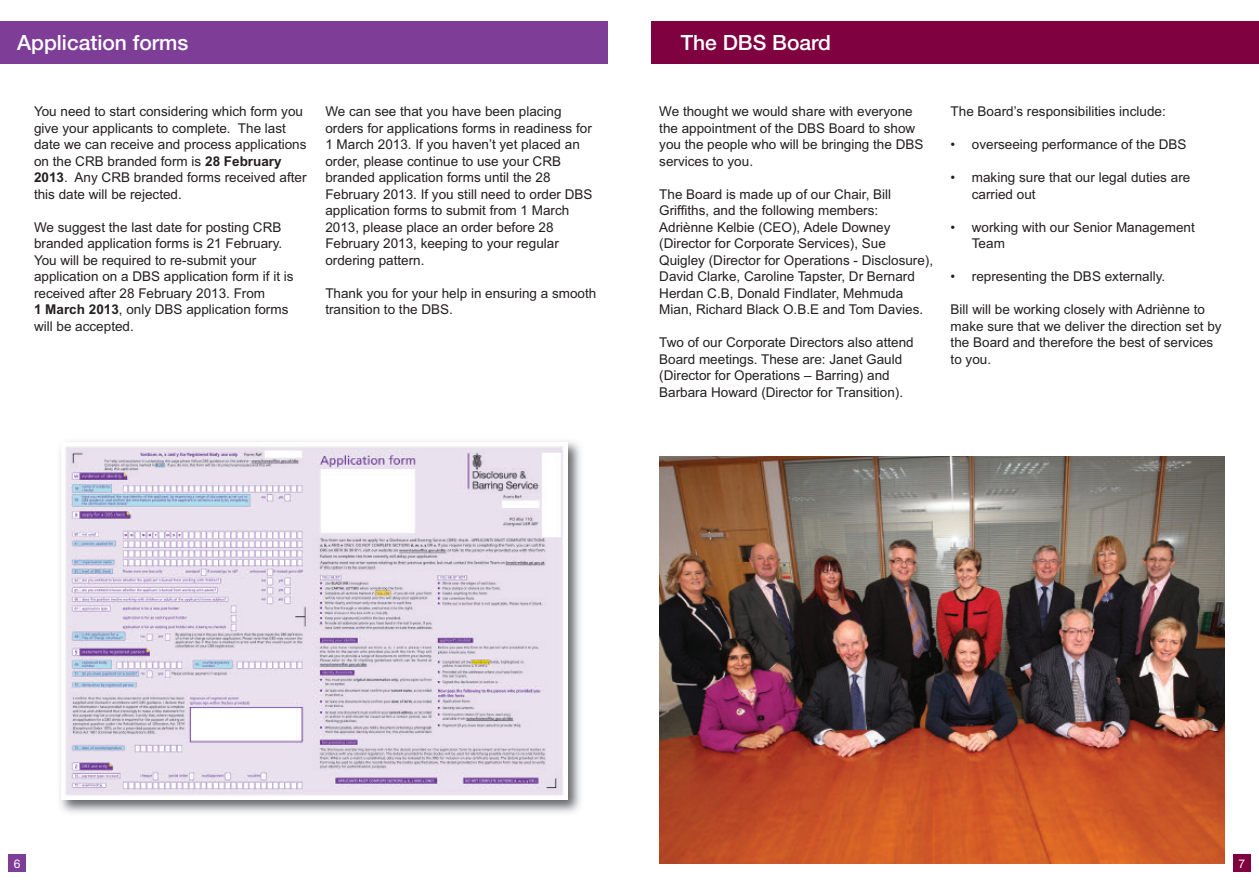
<style>
.page{position:relative;width:1259px;height:893px;background:#fff}
.page>*{position:absolute;margin:0;border:0;box-sizing:border-box;transform-origin:0 0}
.t1{font:500 21px "Helvetica Neue";color:#fff}
.t2{font:13.5px/16.5px "Arial";color:#231f20}
.t3{font:12px "Helvetica Neue";color:#fff}
.s1{font-weight:700}
</style>
<div class="page">
<div style="left:9px;top:855px;width:17px;height:17px;background:#7e3e98"></div>
<div style="left:1233px;top:855px;width:17px;height:17px;background:#80013f"></div>
<div style="left:651px;top:21px;width:608px;height:43px;background:#80013f"></div>
<div style="left:0;top:21px;width:608px;height:43px;background:#7e3e98"></div>
<img style="left:659px;top:457px;width:566px;height:406px">
<img style="left:60px;top:441px;width:521px;height:372px">
<img style="left:62px;top:442px;width:505px;height:357px">
<h1 class="t1" style="left:17px;top:26px;width:173px">Application forms</h1>
<p class="t2" style="left:34px;top:103px;width:274px">You need to start considering which form you give your applicants to complete. The last date we can receive and process applications on the CRB branded form is <span class="s1">28 February 2013</span>. Any CRB branded forms received after this date will be rejected.</p>
<p class="t2" style="left:34px;top:219px;width:261px">We suggest the last date for posting CRB branded application forms is 21 February.<br>You will be required to re-submit your application on a DBS application form if it is received after 28 February 2013. From<br><span class="s1">1 March 2013</span>, only DBS application forms will be accepted.</p>
<p class="t2" style="left:325px;top:103px;width:269px">We can see that you have been placing orders for applications forms in readiness for 1 March 2013. If you haven’t yet placed an order, please continue to use your CRB branded application forms until the 28<br>February 2013. If you still need to order DBS application forms to submit from 1 March 2013, please place an order before 28<br>February 2013, keeping to your regular ordering pattern.</p>
<p class="t2" style="left:325px;top:285px;width:272px">Thank you for your help in ensuring a smooth transition to the DBS.</p>
<h1 class="t1" style="left:681px;top:26px;width:152px">The DBS Board</h1>
<p class="t2" style="left:659px;top:103px;width:266px">We thought we would share with everyone the appointment of the DBS Board to show you the people who will be bringing the DBS services to you.</p>
<p class="t2" style="left:659px;top:186px;width:275px">The Board is made up of our Chair, Bill Griffiths, and the following members:<br>Adriènne Kelbie (CEO), Adele Downey (Director for Corporate Services), Sue Quigley (Director for Operations - Disclosure), David Clarke, Caroline Tapster, Dr Bernard Herdan C.B, Donald Findlater, Mehmuda Mian, Richard Black O.B.E and Tom Davies.</p>
<p class="t2" style="left:659px;top:334px;width:256px">Two of our Corporate Directors also attend Board meetings. These are: Janet Gauld (Director for Operations – Barring) and Barbara Howard (Director for Transition).</p>
<p class="t2" style="left:950px;top:103px;width:217px">The Board’s responsibilities include:</p>
<p class="t2" style="left:950px;top:136px;width:237px">• overseeing performance of the DBS</p>
<p class="t2" style="left:972px;top:169px;width:220px;text-indent:-21px">• making sure that our legal duties are carried out</p>
<p class="t2" style="left:972px;top:219px;width:224px;text-indent:-21px">• working with our Senior Management<br>Team</p>
<p class="t2" style="left:950px;top:268px;width:216px">• representing the DBS externally.</p>
<p class="t2" style="left:950px;top:301px;width:272px">Bill will be working closely with Adriènne to make sure that we deliver the direction set by the Board and therefore the best of services to you.</p>
<p class="t3" style="left:14px;top:855px;width:8px">6</p>
<p class="t3" style="left:1238px;top:855px;width:8px">7</p>
</div>
